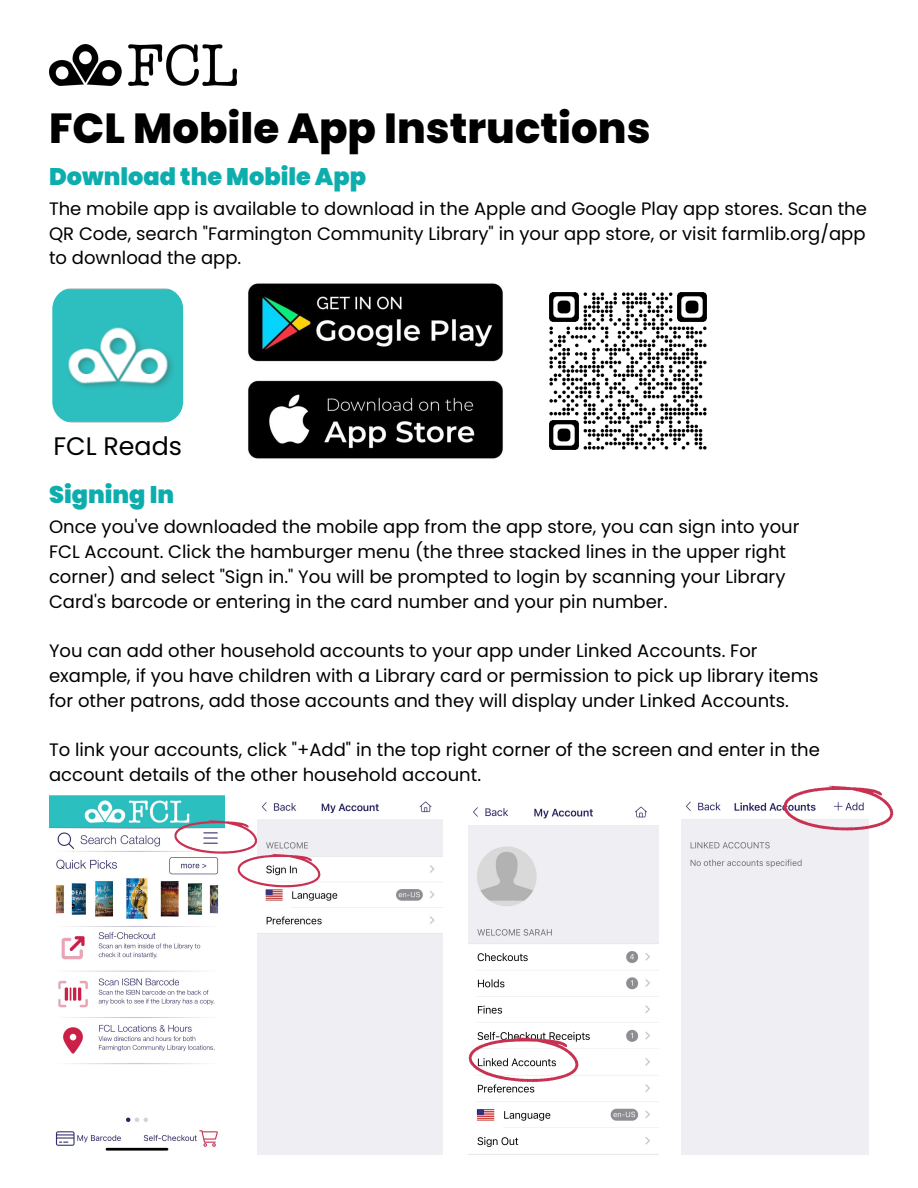
<style>
.page{position:relative;width:918px;height:1188px;background:#fff}
.page>*{position:absolute;margin:0;border:0;box-sizing:border-box;transform-origin:0 0}
.t1{font:800 42px "Poppins";color:#000}
.t2{font:25.35px "Poppins";color:#000}
.t3{font:900 24px "Poppins";color:#0eadad}
.t4{font:18px/24.8px "Poppins";color:#000}
</style>
<div class="page">
<img style="left:49px;top:796px;width:176px;height:355px">
<img style="left:257px;top:801px;width:186px;height:354px">
<svg style="left:174px;top:820px;width:147px;height:68px"></svg>
<img style="left:469px;top:806px;width:190px;height:349px">
<svg style="left:469px;top:1037px;width:110px;height:45px"></svg>
<img style="left:49px;top:45px;width:188px;height:40px">
<img style="left:248px;top:283px;width:255px;height:176px">
<svg style="left:52px;top:288px;width:132px;height:135px;background:#56c8c9"></svg>
<div style="left:682px;top:801px;width:186px;height:354px;background:#efeef3"></div>
<svg style="left:783px;top:786px;width:111px;height:45px"></svg>
<img style="left:549px;top:292px;width:158px;height:158px">
<p class="t1" style="left:49px;top:99px;width:603px">FCL Mobile App Instructions</p>
<p class="t3" style="left:49px;top:160px;width:319px">Download the Mobile App</p>
<p class="t4" style="left:49px;top:196px;width:819px;text-align:justify">The mobile app is available to download in the Apple and Google Play app stores. Scan the QR Code, search "Farmington Community Library" in your app store, or visit farmlib.org/app to download the app.</p>
<p class="t2" style="left:54px;top:429px;width:130px">FCL Reads</p>
<p class="t3" style="left:49px;top:478px;width:127px">Signing In</p>
<p class="t4" style="left:49px;top:515px;width:752px">Once you've downloaded the mobile app from the app store, you can sign into your FCL Account. Click the hamburger menu (the three stacked lines in the upper right corner) and select "Sign in." You will be prompted to login by scanning your Library Card's barcode or entering in the card number and your pin number.</p>
<p class="t4" style="left:49px;top:638px;width:771px">You can add other household accounts to your app under Linked Accounts. For example, if you have children with a Library card or permission to pick up library items for other patrons, add those accounts and they will display under Linked Accounts.</p>
<p class="t4" style="left:49px;top:737px;width:772px">To link your accounts, click "+Add" in the top right corner of the screen and enter in the account details of the other household account.</p>
</div>
